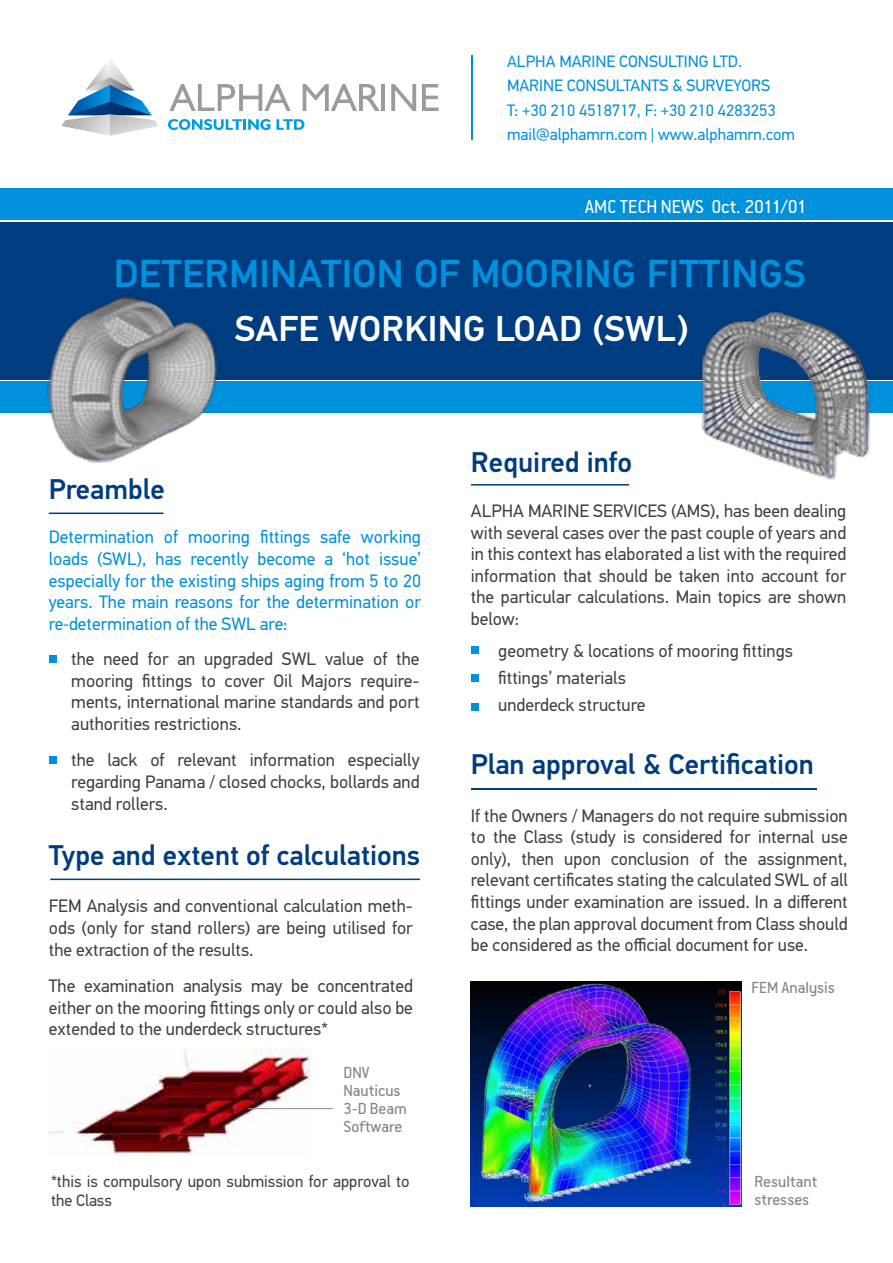
<style>
.page{position:relative;width:893px;height:1263px;background:#fff}
.page>*{position:absolute;margin:0;border:0;box-sizing:border-box;transform-origin:0 0}
.t1{font:500 39px "PF Din Text Pro";letter-spacing:.01em;color:#0090dc}
.t2{font:500 36px "PF Din Text Pro";letter-spacing:.01em;color:#fff}
.t3{font:500 28.5px "PF Din Text Pro";color:#003d80}
.t4{font:21px "PF Premier Text";color:#fff}
.t5{font:18px/21.6px "PF Din Text Pro";color:#414042;text-align:justify}
.t6{font:18px/21.6px "PF Din Text Pro";color:#0090dc;text-align:justify}
.t7{font:18px/18px "PF Premier Text";color:#848689}
.t8{font:16.5px/24px "PF Din Text Pro";color:#0090dc}
.t9{font:16.5px/19.8px "PF Din Text Pro";color:#414042}
.s1{font-family:"Myriad Pro"}
</style>
<div class="page">
<div style="left:0;top:381px;width:893px;height:31px;background:#0090dc"></div>
<div style="left:0;top:189px;width:893px;height:31px;background:#0090dc"></div>
<div style="left:0;top:222px;width:893px;height:157px;background:#003d80"></div>
<div style="left:471px;top:674px;width:7px;height:8px;background:#0090dc"></div>
<div style="left:471px;top:703px;width:7px;height:7px;background:#0090dc"></div>
<div style="left:471px;top:646px;width:7px;height:7px;background:#0090dc"></div>
<hr style="left:471px;top:788px;width:345px;height:2px;background:#003d80">
<hr style="left:49px;top:512px;width:114px;height:2px;background:#003d80">
<div style="left:49px;top:756px;width:7px;height:8px;background:#0090dc"></div>
<div style="left:49px;top:656px;width:7px;height:7px;background:#0090dc"></div>
<img style="left:696px;top:311px;width:180px;height:169px">
<img style="left:471px;top:981px;width:270px;height:225px">
<img style="left:40px;top:295px;width:180px;height:168px">
<hr style="left:471px;top:55px;width:1px;height:85px;background:#0090dc">
<hr style="left:50px;top:878px;width:370px;height:2px;background:#003d80">
<hr style="left:471px;top:484px;width:158px;height:1px;background:#003d80">
<img style="left:48px;top:1048px;width:262px;height:107px">
<hr style="left:248px;top:1108px;width:85px;height:1px;background:#8b8d90">
<svg style="left:169px;top:84px;width:122px;height:27px"></svg>
<svg style="left:303px;top:84px;width:77px;height:27px"></svg>
<hr style="left:382px;top:84px;width:3px;height:27px;background:#9c9b9b">
<svg style="left:391px;top:84px;width:25px;height:27px"></svg>
<svg style="left:422px;top:84px;width:17px;height:27px"></svg>
<svg style="left:168px;top:119px;width:102px;height:11px"></svg>
<svg style="left:277px;top:119px;width:27px;height:11px"></svg>
<img style="left:153px;top:120px;width:6px;height:7px">
<svg style="left:61px;top:60px;width:92px;height:76px"></svg>
<p class="t8" style="left:507px;top:50px;width:290px">ALPHA MARINE CONSULTING LTD.<br>MARINE CONSULTANTS &amp; SURVEYORS<br>T: +30 210 4518717, F: +30 210 4283253 mail@alphamrn.com | www.alphamrn.com</p>
<p class="t4" style="left:585px;top:196px;width:223px">AMC TECH NEWS Oct. 2011/01</p>
<h1 class="t1" style="left:114px;top:250px;width:693px">DETERMINATION OF MOORING FITTINGS</h1>
<h2 class="t2" style="left:235px;top:307px;width:455px">SAFE WORKING LOAD (SWL)</h2>
<h3 class="t3" style="left:49px;top:472px;width:118px">Preamble</h3>
<p class="t6" style="left:49px;top:527px;width:374px">Determination of mooring fittings safe working loads (SWL), has recently become a ‘hot issue’ especially for the existing ships aging from 5 to 20 years. The main reasons for the determination or re<span class="s1">‐</span>determination of the SWL are:</p>
<p class="t5" style="left:71px;top:648px;width:350px">the need for an upgraded SWL value of the mooring fittings to cover Oil Majors require&shy;ments, international marine standards and port authorities restrictions.</p>
<p class="t5" style="left:71px;top:749px;width:350px">the lack of relevant information especially regarding Panama / closed chocks, bollards and stand rollers.</p>
<h3 class="t3" style="left:49px;top:838px;width:373px">Type and extent of calculations</h3>
<p class="t5" style="left:49px;top:896px;width:366px">FEM Analysis and conventional calculation meth&shy;ods (only for stand rollers) are being utilised for the extraction of the results.</p>
<p class="t5" style="left:49px;top:975px;width:366px">The examination analysis may be concentrated either on the mooring fittings only or could also be extended to the underdeck structures*</p>
<p class="t7" style="left:344px;top:1063px;width:65px">DNV<br>Nauticus<br>3-D Beam<br>Software</p>
<p class="t9" style="left:51px;top:1171px;width:360px">*this is compulsory upon submission for approval to the Class</p>
<h3 class="t3" style="left:471px;top:446px;width:163px">Required info</h3>
<p class="t5" style="left:471px;top:500px;width:377px">ALPHA MARINE SERVICES (AMS), has been dealing with several cases over the past couple of years and in this context has elaborated a list with the required information that should be taken into account for the particular calculations. Main topics are shown below:</p>
<p class="t5" style="left:498px;top:637px;width:296px;line-height:27px;text-align:left">geometry &amp; locations of mooring fittings fittings’ materials<br>underdeck structure</p>
<h3 class="t3" style="left:471px;top:747px;width:345px">Plan approval &amp; Certification</h3>
<p class="t5" style="left:471px;top:805px;width:378px">If the Owners / Managers do not require submission to the Class (study is considered for internal use only), then upon conclusion of the assignment, relevant certificates stating the calculated SWL of all fittings under examination are issued. In a different case, the plan approval document from Class should be considered as the official document for use.</p>
<p class="t7" style="left:752px;top:979px;width:85px">FEM Analysis</p>
<p class="t7" style="left:755px;top:1173px;width:64px">Resultant stresses</p>
</div>
